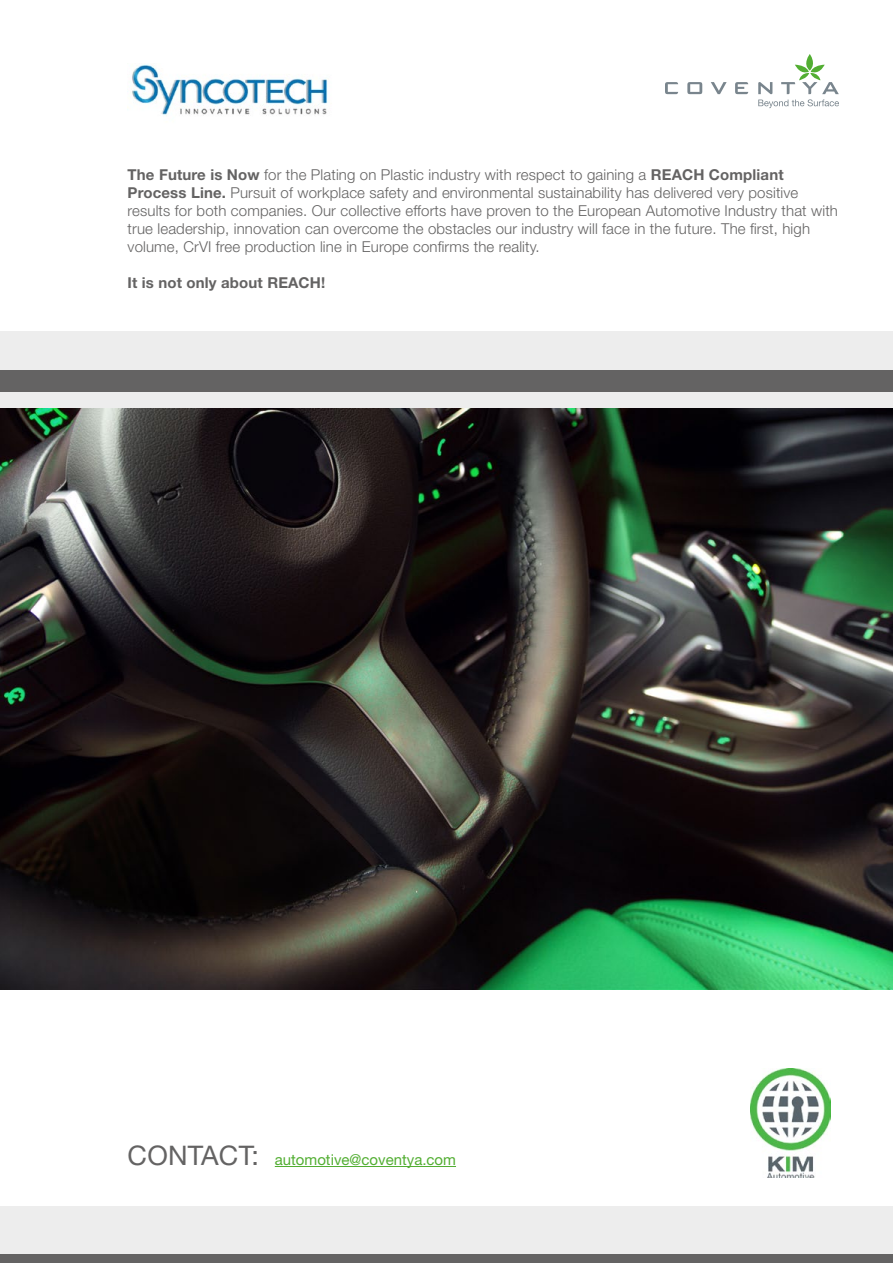
<style>
.page{position:relative;width:893px;height:1263px;background:#fff}
.page>*{position:absolute;margin:0;border:0;box-sizing:border-box;transform-origin:0 0}
.t1{font:300 15px/18px "Helvetica Neue";letter-spacing:.01em;color:#646363}
.t2{font:15px "Helvetica Neue";color:#52ae32}
.t3{font:700 15px "Helvetica Neue";letter-spacing:.01em;color:#646363}
.s1{font-weight:700}
.s2{font-size:27px;color:#646363}
</style>
<div class="page">
<div style="left:0;top:332px;width:893px;height:76px;background:#ededed"></div>
<div style="left:0;top:370px;width:893px;height:22px;background:#646363"></div>
<img style="left:750px;top:1069px;width:80px;height:108px">
<svg style="left:687px;top:82px;width:15px;height:12px"></svg>
<svg style="left:711px;top:82px;width:16px;height:12px"></svg>
<svg style="left:665px;top:82px;width:13px;height:12px"></svg>
<svg style="left:735px;top:82px;width:13px;height:12px"></svg>
<svg style="left:758px;top:54px;width:81px;height:54px"></svg>
<img style="left:132px;top:64px;width:196px;height:52px">
<img style="left:0;top:408px;width:893px;height:581px">
<div style="left:0;top:1205px;width:893px;height:56px;background:#ededed"></div>
<hr style="left:275px;top:1166px;width:181px;height:1px;background:#52ae32">
<div style="left:0;top:1254px;width:893px;height:9px;background:#646363"></div>
<p class="t1" style="left:128px;top:164px;width:712px"><span class="s1">The Future is Now</span> for the Plating on Plastic industry with respect to gaining a <span class="s1">REACH Compliant Process Line.</span> Pursuit of workplace safety and environmental sustainability has delivered very positive results for both companies. Our collective efforts have proven to the European Automotive Industry that with true leadership, innovation can overcome the obstacles our industry will face in the future. The first, high volume, CrVI free production line in Europe confirms the reality.</p>
<p class="t3" style="left:128px;top:271px;width:199px">It is not only about REACH!</p>
<p class="t2" style="left:128px;top:1149px;width:330px"><span class="s2">CONTACT:</span> automotive@coventya.com</p>
</div>
